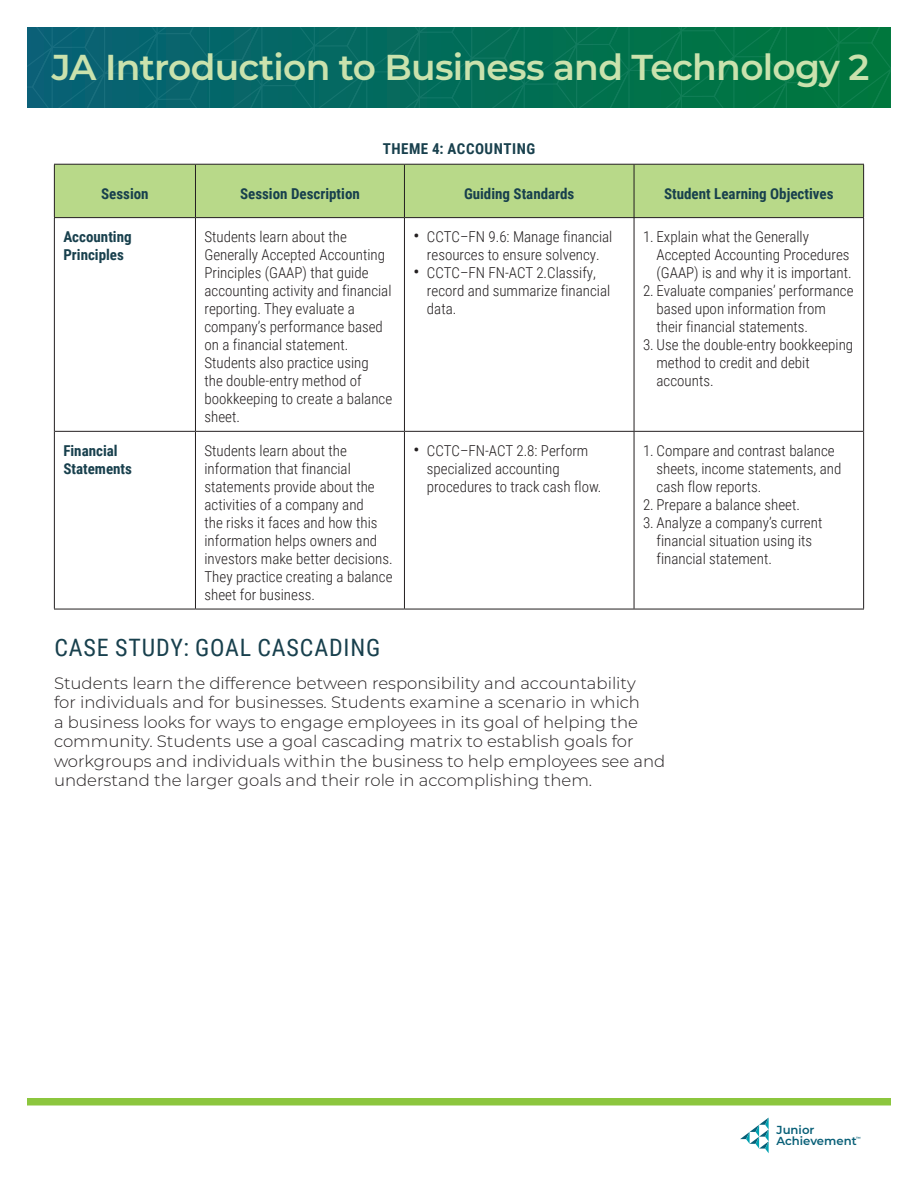
<style>
.page{position:relative;width:918px;height:1188px;background:#fff}
.page>*{position:absolute;margin:0;border:0;box-sizing:border-box;transform-origin:0 0}
.t1{font:600 36px "Montserrat";letter-spacing:-.02em;color:#cae2ad}
.t2{font:24px "Roboto Condensed";letter-spacing:.035em;color:#18404d}
.Body{font:300 16.5px/19.5px "Montserrat";color:#231f20}
.table_body{font:300 15px/18px "Roboto Condensed";color:#231f20}
.table_col_head{font:700 15px "Roboto Condensed";color:#18404d}
.table_col_head_fl_le{font:700 15px/18px "Roboto Condensed";color:#18404d}
.table_title{font:700 15px "Roboto Condensed";letter-spacing:.035em;color:#18404d}
.t3{font:600 11.7px/11.7px "Montserrat";color:#085f77}
.t4{font:600 4.5px "Montserrat";color:#085f77}
.s1{font-weight:400;font-size:18px}
</style>
<div class="page">
<svg style="left:740px;top:1118px;width:29px;height:35px"></svg>
<svg style="left:27px;top:27px;width:864px;height:81px;background:#046d59"></svg>
<div style="left:27px;top:1098px;width:864px;height:8px;background:#8cc63e"></div>
<div style="left:55px;top:165px;width:808px;height:52px;background:#b8d989"></div>
<hr style="left:195px;top:218px;width:1px;height:213px;background:#231f20">
<hr style="left:404px;top:218px;width:1px;height:213px;background:#231f20">
<hr style="left:634px;top:218px;width:1px;height:213px;background:#231f20">
<hr style="left:195px;top:432px;width:1px;height:177px;background:#231f20">
<hr style="left:404px;top:432px;width:1px;height:177px;background:#231f20">
<hr style="left:634px;top:432px;width:1px;height:177px;background:#231f20">
<hr style="left:55px;top:431px;width:140px;height:1px;background:#231f20">
<hr style="left:195px;top:431px;width:209px;height:1px;background:#231f20">
<hr style="left:404px;top:431px;width:230px;height:1px;background:#231f20">
<hr style="left:634px;top:431px;width:229px;height:1px;background:#231f20">
<hr style="left:54px;top:218px;width:1px;height:213px;background:#231f20">
<hr style="left:863px;top:218px;width:1px;height:213px;background:#231f20">
<hr style="left:54px;top:431px;width:1px;height:178px;background:#231f20">
<hr style="left:863px;top:431px;width:1px;height:178px;background:#231f20">
<hr style="left:54px;top:609px;width:141px;height:1px;background:#231f20">
<hr style="left:195px;top:609px;width:209px;height:1px;background:#231f20">
<hr style="left:404px;top:609px;width:230px;height:1px;background:#231f20">
<hr style="left:634px;top:609px;width:230px;height:1px;background:#231f20">
<hr style="left:54px;top:164px;width:141px;height:1px;background:#231f20">
<hr style="left:54px;top:165px;width:1px;height:52px;background:#231f20">
<hr style="left:195px;top:164px;width:209px;height:1px;background:#231f20">
<hr style="left:195px;top:165px;width:1px;height:52px;background:#231f20">
<hr style="left:404px;top:164px;width:230px;height:1px;background:#231f20">
<hr style="left:404px;top:165px;width:1px;height:52px;background:#231f20">
<hr style="left:634px;top:164px;width:230px;height:1px;background:#231f20">
<hr style="left:54px;top:217px;width:141px;height:1px;background:#231f20">
<hr style="left:195px;top:217px;width:209px;height:1px;background:#231f20">
<hr style="left:634px;top:165px;width:1px;height:52px;background:#231f20">
<hr style="left:404px;top:217px;width:230px;height:1px;background:#231f20">
<hr style="left:863px;top:165px;width:1px;height:52px;background:#231f20">
<hr style="left:634px;top:217px;width:230px;height:1px;background:#231f20">
<h1 class="t1" style="left:52px;top:42px;width:819px">JA Introduction to Business and Technology 2</h1>
<p class="table_title" style="left:383px;top:139px;width:154px">THEME 4: ACCOUNTING</p>
<p class="table_col_head" style="left:101px;top:183px;width:49px">Session</p>
<p class="table_col_head" style="left:240px;top:183px;width:121px">Session Description</p>
<p class="table_col_head" style="left:464px;top:183px;width:112px">Guiding Standards</p>
<p class="table_col_head" style="left:664px;top:183px;width:171px">Student Learning Objectives</p>
<p class="table_col_head_fl_le" style="left:63px;top:227px;width:70px">Accounting<br>Principles</p>
<p class="table_body" style="left:204px;top:227px;width:189px">Students learn about the<br>Generally Accepted Accounting<br>Principles (GAAP) that guide accounting activity and financial reporting. They evaluate a company’s performance based on a financial statement.<br>Students also practice using<br>the double-entry method of bookkeeping to create a balance sheet.</p>
<p class="table_body" style="left:413px;top:227px;width:200px;text-align:center"><span class="s1">•</span> CCTC–FN 9.6: Manage financial resources to ensure solvency.</p>
<p class="table_body" style="left:657px;top:227px;width:197px;text-indent:-14px">1. Explain what the Generally<br>Accepted Accounting Procedures (GAAP) is and why it is important.</p>
<p class="table_body" style="left:657px;top:281px;width:199px;text-indent:-14px">2. Evaluate companies’ performance based upon information from their financial statements.</p>
<p class="table_body" style="left:657px;top:335px;width:198px;text-indent:-14px">3. Use the double-entry bookkeeping method to credit and debit accounts.</p>
<p class="table_body" style="left:427px;top:263px;width:185px;text-indent:-14px"><span class="s1">•</span> CCTC–FN FN-ACT 2.Classify, record and summarize financial data.</p>
<p class="table_col_head_fl_le" style="left:63px;top:441px;width:70px">Financial<br>Statements</p>
<p class="table_body" style="left:204px;top:441px;width:190px">Students learn about the information that financial statements provide about the activities of a company and<br>the risks it faces and how this information helps owners and investors make better decisions.<br>They practice creating a balance sheet for business.</p>
<p class="table_body" style="left:427px;top:441px;width:176px;text-indent:-14px"><span class="s1">•</span> CCTC–FN-ACT 2.8: Perform specialized accounting procedures to track cash flow.</p>
<p class="table_body" style="left:657px;top:441px;width:186px;text-indent:-14px">1. Compare and contrast balance sheets, income statements, and cash flow reports.</p>
<p class="table_body" style="left:643px;top:495px;width:158px">2. Prepare a balance sheet.</p>
<p class="table_body" style="left:657px;top:513px;width:167px;text-indent:-14px">3. Analyze a company’s current financial situation using its financial statement.</p>
<h3 class="t2" style="left:54px;top:631px;width:327px">CASE STUDY: GOAL CASCADING</h3>
<p class="Body" style="left:54px;top:673px;width:613px">Students learn the difference between responsibility and accountability<br>for individuals and for businesses. Students examine a scenario in which<br>a business looks for ways to engage employees in its goal of helping the community. Students use a goal cascading matrix to establish goals for workgroups and individuals within the business to help employees see and understand the larger goals and their role in accomplishing them.</p>
<p class="t3" style="left:777px;top:1123px;width:82px">Junior<br>Achievement</p>
<p class="t4" style="left:856px;top:1135px;width:6px">™</p>
</div>
